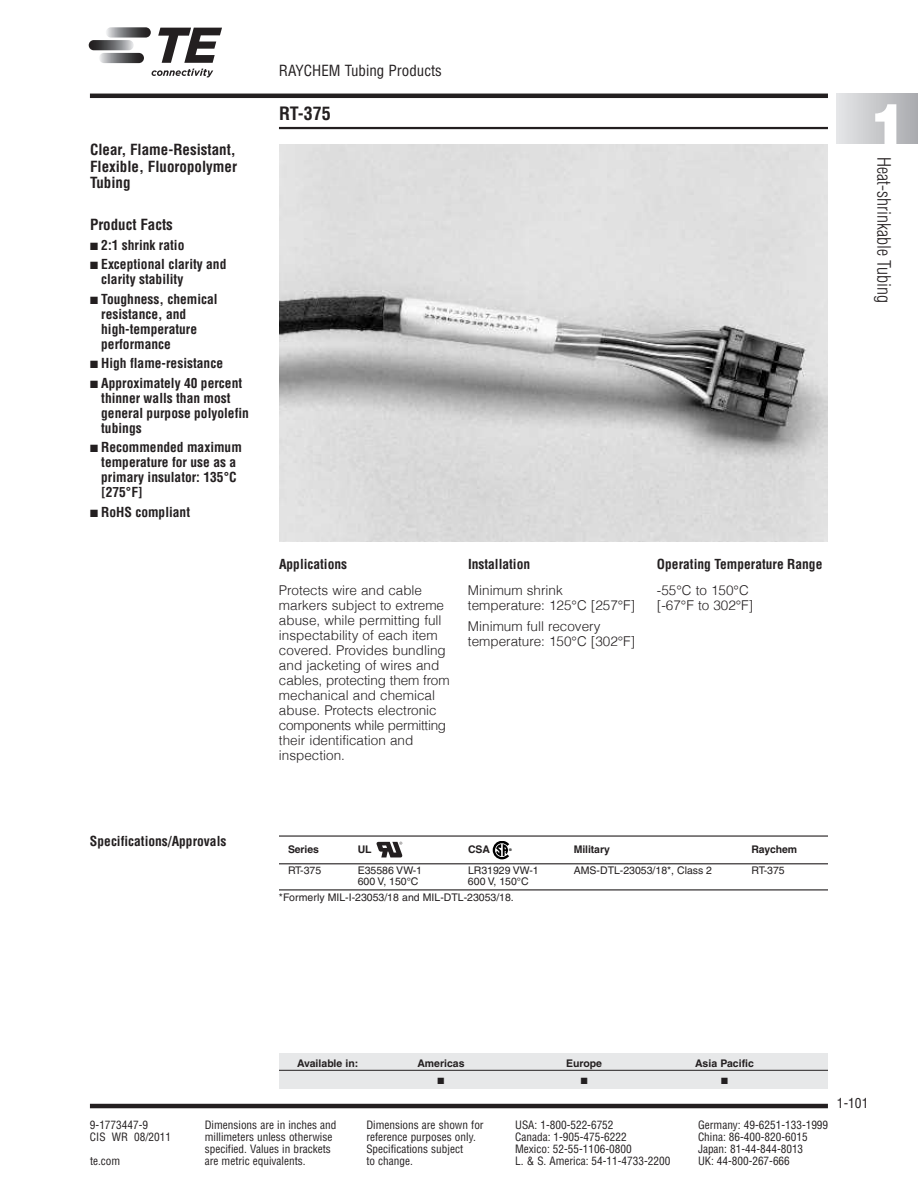
<style>
.page{position:relative;width:918px;height:1188px;background:#fff}
.page>*{position:absolute;margin:0;border:0;box-sizing:border-box;transform-origin:0 0}
.t1{font:900 57px "Helvetica";color:#fff}
.t2{font:300 condensed 18px "Helvetica";color:#231f20}
.t3{font:700 condensed 18px "Helvetica";color:#231f20}
.t4{font:700 condensed 15px/16.5px "Helvetica";color:#231f20;text-align:justify}
.t5{font:condensed 15px "Helvetica";color:#231f20}
.t6{font:300 13.5px/15px "Helvetica";color:#231f20}
.t7{font:700 condensed 13.5px/15px "Helvetica";color:#231f20}
.t8{font:condensed 13.5px "Helvetica";color:#231f20}
.t9{font:condensed 11.25px "Helvetica";color:#231f20}
.t10{font:10.5px/16.5px "Helvetica";color:#231f20}
.t11{font:700 10.5px "Helvetica";color:#231f20}
.t12{font:9px "Zapf Dingbats";color:#231f20}
.t13{font:700 3.6px "Helvetica";color:#000}
</style>
<div class="page">
<hr style="left:279px;top:127px;width:549px;height:2px;background:#231f20">
<hr style="left:90px;top:94px;width:738px;height:4px;background:#231f20">
<hr style="left:90px;top:1104px;width:738px;height:4px;background:#231f20">
<div style="left:837px;top:94px;width:81px;height:49px;background:linear-gradient(to right,#e5e6e7,#a9aaae)"></div>
<svg style="left:106px;top:27px;width:45px;height:11px"></svg>
<svg style="left:99px;top:53px;width:45px;height:10px"></svg>
<svg style="left:89px;top:40px;width:45px;height:10px"></svg>
<svg style="left:158px;top:28px;width:64px;height:35px"></svg>
<svg style="left:152px;top:69px;width:61px;height:8px"></svg>
<img style="left:279px;top:144px;width:549px;height:397px">
<div style="left:279px;top:1053px;width:549px;height:35px;background:#e7e8e9"></div>
<hr style="left:279px;top:1070px;width:549px;height:1px;background:#231f20">
<hr style="left:279px;top:835px;width:549px;height:2px;background:#231f20">
<hr style="left:279px;top:863px;width:549px;height:1px;background:#231f20">
<hr style="left:279px;top:889px;width:549px;height:1px;background:#231f20">
<svg style="left:376px;top:842px;width:27px;height:15px"></svg>
<svg style="left:493px;top:841px;width:16px;height:18px"></svg>
<p class="t4" style="left:90px;top:142px;width:149px">Clear, Flame-Resistant, Flexible, Fluoropolymer Tubing</p>
<p class="t4" style="left:90px;top:217px;width:84px">Product Facts</p>
<p class="t7" style="left:90px;top:238px;width:96px">■ 2:1 shrink ratio</p>
<p class="t7" style="left:101px;top:257px;width:127px;text-indent:-11px">■ Exceptional clarity and clarity stability</p>
<p class="t7" style="left:101px;top:292px;width:118px;text-indent:-11px">■ Toughness, chemical resistance, and high-temperature performance</p>
<p class="t7" style="left:90px;top:356px;width:135px">■ High flame-resistance</p>
<p class="t7" style="left:101px;top:376px;width:149px;text-indent:-11px">■ Approximately 40 percent thinner walls than most general purpose polyolefin tubings</p>
<p class="t7" style="left:101px;top:440px;width:142px;text-indent:-11px">■ Recommended maximum temperature for use as a primary insulator: 135°C [275°F]</p>
<p class="t7" style="left:90px;top:505px;width:102px">■ RoHS compliant</p>
<p class="t7" style="left:90px;top:833px;width:138px">Specifications/Approvals</p>
<p class="t5" style="left:279px;top:62px;width:164px">RAYCHEM Tubing Products</p>
<h2 class="t3" style="left:279px;top:103px;width:53px">RT-375</h2>
<p class="t7" style="left:279px;top:557px;width:70px">Applications</p>
<p class="t6" style="left:279px;top:584px;width:172px">Protects wire and cable markers subject to extreme abuse, while permitting full inspectability of each item covered. Provides bundling and jacketing of wires and cables, protecting them from mechanical and chemical abuse. Protects electronic components while permitting their identification and inspection.</p>
<p class="t7" style="left:468px;top:557px;width:64px">Installation</p>
<p class="t6" style="left:468px;top:584px;width:169px">Minimum shrink temperature: 125°C [257°F]</p>
<p class="t6" style="left:468px;top:620px;width:169px">Minimum full recovery temperature: 150°C [302°F]</p>
<p class="t7" style="left:657px;top:557px;width:167px">Operating Temperature Range</p>
<p class="t6" style="left:657px;top:584px;width:98px">-55°C to 150°C [-67°F to 302°F]</p>
<p class="t11" style="left:288px;top:846px;width:32px">Series</p>
<p class="t11" style="left:358px;top:846px;width:15px">UL</p>
<p class="t11" style="left:468px;top:846px;width:23px">CSA</p>
<p class="t11" style="left:574px;top:846px;width:38px">Military</p>
<p class="t11" style="left:752px;top:846px;width:47px">Raychem</p>
<p class="t10" style="left:288px;top:863px;width:35px">RT-375</p>
<p class="t10" style="left:358px;top:863px;width:66px">E35586 VW-1</p>
<p class="t10" style="left:468px;top:863px;width:72px">LR31929 VW-1</p>
<p class="t10" style="left:574px;top:863px;width:140px">AMS-DTL-23053/18*, Class 2</p>
<p class="t10" style="left:751px;top:863px;width:35px">RT-375</p>
<p class="t10" style="left:358px;top:874px;width:62px">600 V, 150°C</p>
<p class="t13" style="left:509px;top:849px;width:4px">®</p>
<p class="t10" style="left:279px;top:874px;width:251px;text-indent:189px">600 V, 150°C *Formerly MIL-I-23053/18 and MIL-DTL-23053/18.</p>
<h1 class="t1" style="left:870px;top:92px;width:40px">1</h1>
<h2 class="t2" style="left:894px;top:157px;width:147px;rotate:90deg">Heat-shrinkable Tubing</h2>
<p class="t11" style="left:297px;top:1059px;width:63px">Available in:</p>
<p class="t11" style="left:417px;top:1059px;width:49px">Americas</p>
<p class="t11" style="left:566px;top:1059px;width:37px">Europe</p>
<p class="t11" style="left:695px;top:1059px;width:60px">Asia Pacific</p>
<p class="t12" style="left:438px;top:1076px;width:8px">■</p>
<p class="t12" style="left:581px;top:1076px;width:8px">■</p>
<p class="t12" style="left:721px;top:1076px;width:8px">■</p>
<p class="t9" style="left:90px;top:1118px;width:60px">9-1773447-9</p>
<p class="t9" style="left:205px;top:1118px;width:133px">Dimensions are in inches and</p>
<p class="t9" style="left:366px;top:1118px;width:119px">Dimensions are shown for</p>
<p class="t9" style="left:515px;top:1118px;width:100px">USA: 1-800-522-6752</p>
<p class="t9" style="left:698px;top:1118px;width:132px">Germany: 49-6251-133-1999</p>
<p class="t9" style="left:90px;top:1130px;width:83px">CIS WR 08/2011</p>
<p class="t9" style="left:205px;top:1130px;width:129px">millimeters unless otherwise</p>
<p class="t9" style="left:366px;top:1130px;width:111px">reference purposes only.</p>
<p class="t9" style="left:515px;top:1130px;width:113px">Canada: 1-905-475-6222</p>
<p class="t9" style="left:698px;top:1130px;width:111px">China: 86-400-820-6015</p>
<p class="t9" style="left:205px;top:1142px;width:128px">specified. Values in brackets</p>
<p class="t9" style="left:366px;top:1142px;width:98px">Specifications subject</p>
<p class="t9" style="left:515px;top:1142px;width:118px">Mexico: 52-55-1106-0800</p>
<p class="t9" style="left:698px;top:1142px;width:107px">Japan: 81-44-844-8013</p>
<p class="t9" style="left:90px;top:1154px;width:32px">te.com</p>
<p class="t9" style="left:205px;top:1154px;width:102px">are metric equivalents.</p>
<p class="t9" style="left:366px;top:1154px;width:48px">to change.</p>
<p class="t9" style="left:515px;top:1154px;width:157px">L. &amp; S. America: 54-11-4733-2200</p>
<p class="t9" style="left:698px;top:1154px;width:93px">UK: 44-800-267-666</p>
<p class="t8" style="left:837px;top:1096px;width:33px">1-101</p>
</div>
